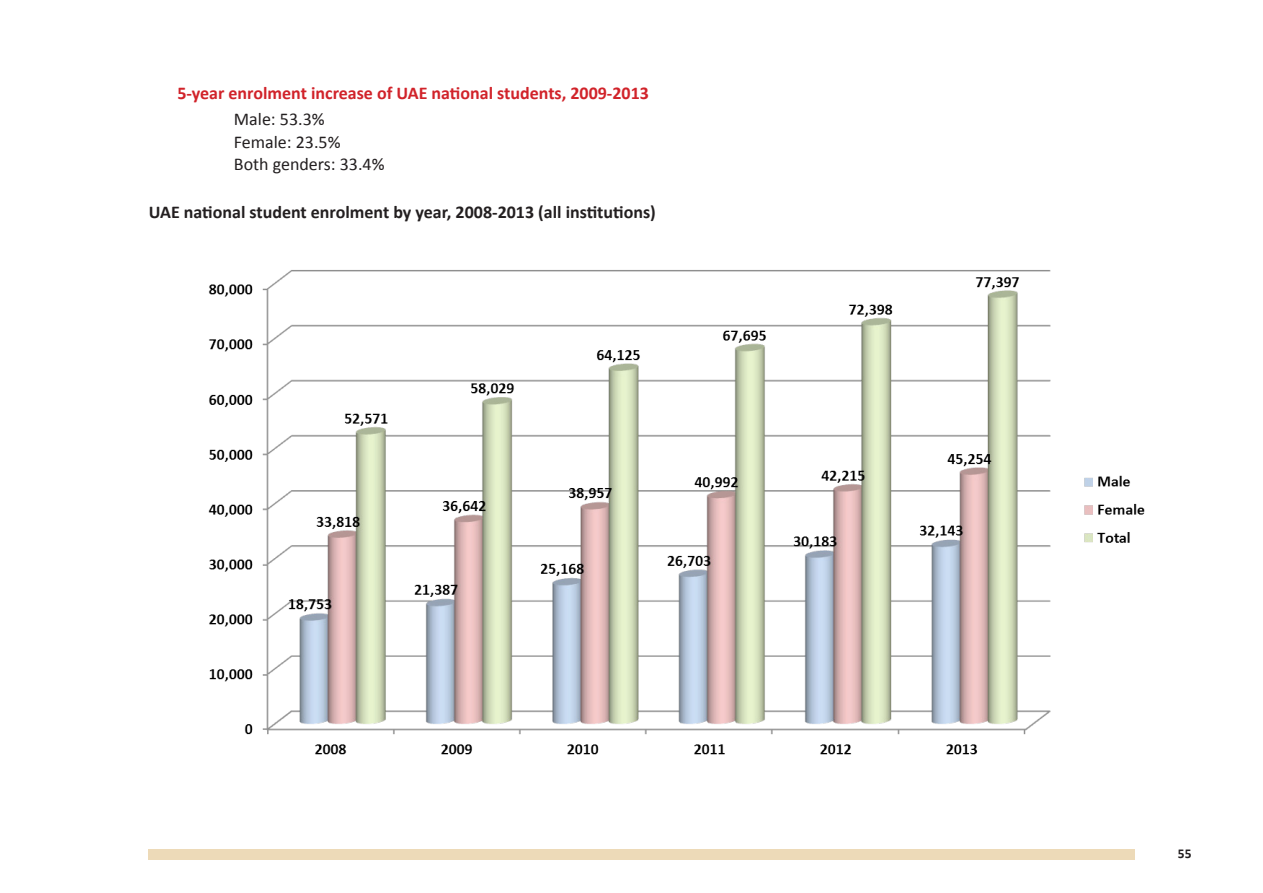
<style>
.page{position:relative;width:1263px;height:893px;background:#fff}
.page>*{position:absolute;margin:0;border:0;box-sizing:border-box;transform-origin:0 0}
.Heading_1{font:700 18px "Calibri";color:#231f20}
.List_Paragraph{font:700 18px "Calibri";color:#d1232a}
.List_Paragraph-2{font:18px "Calibri";color:#231f20}
.t1{font:700 13.5px "Calibri";color:#231f20}
</style>
<div class="page">
<div style="left:149px;top:849px;width:986px;height:11px;background:#eddab8"></div>
<img style="left:208px;top:270px;width:937px;height:485px">
<p class="List_Paragraph" style="left:177px;top:81px;width:473px">5-year enrolment increase of UAE national students, 2009-2013</p>
<p class="List_Paragraph-2" style="left:234px;top:108px;width:92px">Male: 53.3%</p>
<p class="List_Paragraph-2" style="left:234px;top:131px;width:108px">Female: 23.5%</p>
<p class="List_Paragraph-2" style="left:234px;top:153px;width:152px">Both genders: 33.4%</p>
<p class="Heading_1" style="left:149px;top:201px;width:508px">UAE national student enrolment by year, 2008-2013 (all institutions)</p>
<p class="t1" style="left:1178px;top:845px;width:15px">55</p>
</div>
